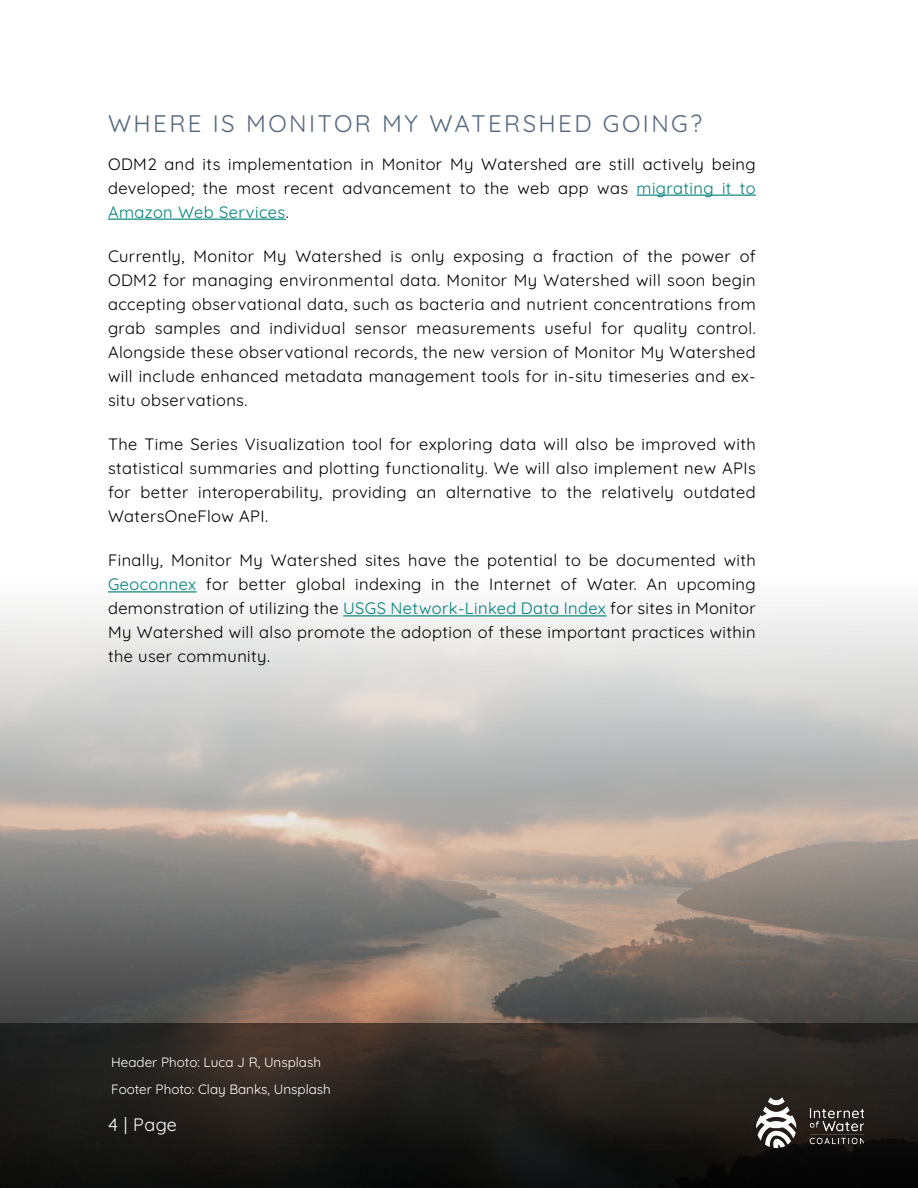
<style>
.page{position:relative;width:918px;height:1188px;background:#fff}
.page>*{position:absolute;margin:0;border:0;box-sizing:border-box;transform-origin:0 0}
.t1{font:300 24px "Quicksand";letter-spacing:.1em;color:#55687f}
.t2{font:300 18px "Quicksand";color:#fff}
.t3{font:300 16.5px/24px "Quicksand";letter-spacing:.025em;color:#000;text-align:justify}
.t4{font:300 13.5px/27.3px "Quicksand";color:#fff}
.s1{color:#008078}
</style>
<div class="page">
<img style="left:0;top:592px;width:918px;height:432px">
<svg style="left:0;top:1024px;width:918px;height:164px;background:#201d1a"></svg>
<hr style="left:637px;top:195px;width:119px;height:1px;background:#008078">
<hr style="left:108px;top:219px;width:178px;height:1px;background:#008078">
<hr style="left:108px;top:591px;width:89px;height:1px;background:#008078">
<hr style="left:343px;top:615px;width:264px;height:1px;background:#008078">
<img style="left:756px;top:1098px;width:108px;height:50px">
<h1 class="t1" style="left:108px;top:105px;width:595px">WHERE IS MONITOR MY WATERSHED GOING?</h1>
<p class="t3" style="left:108px;top:150px;width:649px">ODM2 and its implementation in Monitor My Watershed are still actively being developed; the most recent advancement to the web app was <span class="s1">migrating it to Amazon Web Services</span>.</p>
<p class="t3" style="left:108px;top:242px;width:649px">Currently, Monitor My Watershed is only exposing a fraction of the power of ODM2 for managing environmental data. Monitor My Watershed will soon begin accepting observational data, such as bacteria and nutrient concentrations from grab samples and individual sensor measurements useful for quality control.<br>Alongside these observational records, the new version of Monitor My Watershed will include enhanced metadata management tools for in-situ timeseries and ex&shy;situ observations.</p>
<p class="t3" style="left:108px;top:430px;width:649px">The Time Series Visualization tool for exploring data will also be improved with statistical summaries and plotting functionality. We will also implement new APIs for better interoperability, providing an alternative to the relatively outdated WatersOneFlow API.</p>
<p class="t3" style="left:108px;top:547px;width:649px">Finally, Monitor My Watershed sites have the potential to be documented with <span class="s1">Geoconnex</span> for better global indexing in the Internet of Water. An upcoming demonstration of utilizing the <span class="s1">USGS Network-Linked Data Index</span> for sites in Monitor My Watershed will also promote the adoption of these important practices within the user community.</p>
<p class="t4" style="left:111px;top:1047px;width:221px">Header Photo: Luca J R, Unsplash<br>Footer Photo: Clay Banks, Unsplash</p>
<p class="t2" style="left:108px;top:1111px;width:70px">4 | Page</p>
</div>
